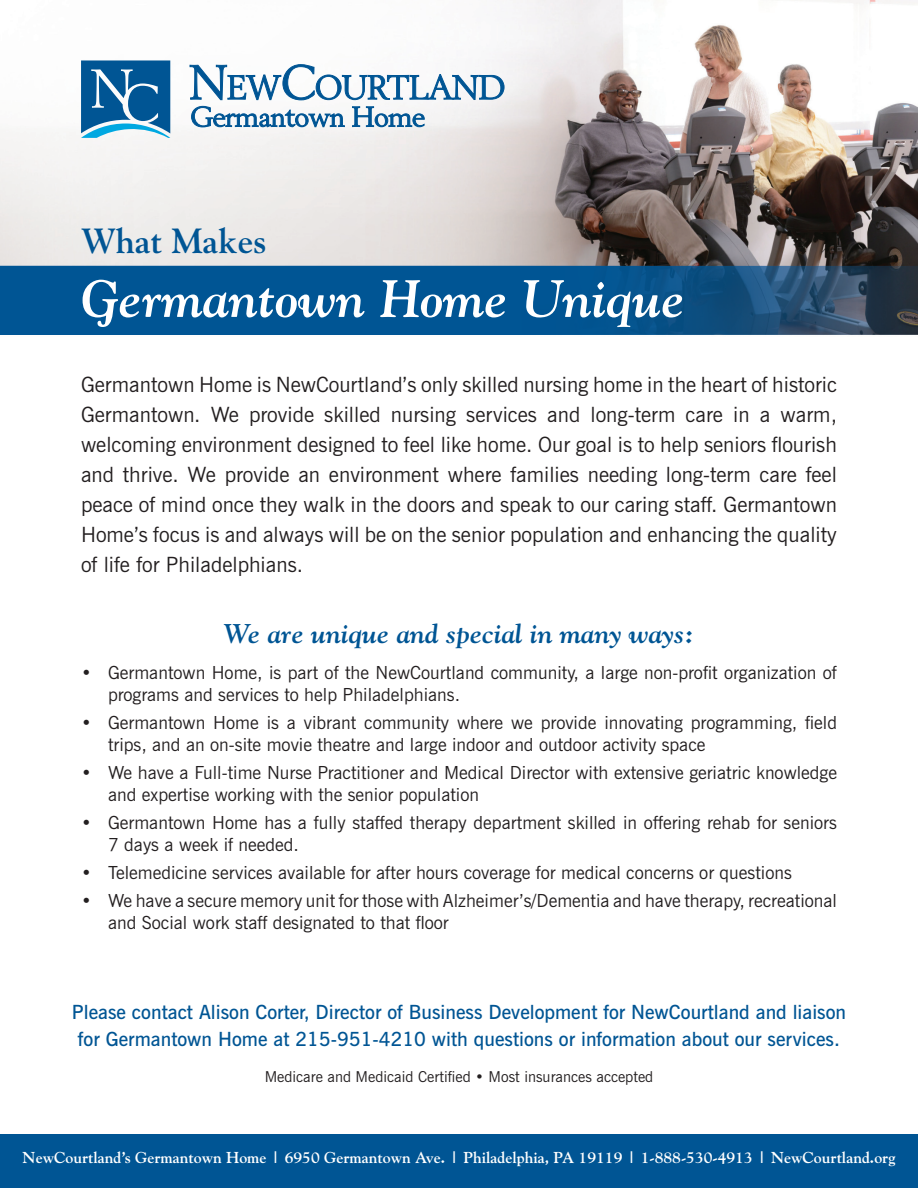
<style>
.page{position:relative;width:918px;height:1188px;background:#fff}
.page>*{position:absolute;margin:0;border:0;box-sizing:border-box;transform-origin:0 0}
.t1{font:italic 700 52.2px "Goudy";color:#fff}
.t2{font:700 34.8px "Goudy";color:#005594}
.t3{font:italic 700 27px "Goudy";color:#005594}
.t4{font:21px/30px "News Gothic BT";color:#231f20;text-align:justify}
.t5{font:600 19.5px/27px "News Gothic BT";color:#005594;text-align:center}
.t6{font:18px/21.6px "News Gothic BT";color:#231f20}
.t7{font:700 15.75px "Goudy";color:#fff}
.t8{font:15px "News Gothic BT";color:#231f20}
</style>
<div class="page">
<img style="left:0;top:0;width:918px;height:266px">
<div style="left:0;top:1134px;width:918px;height:54px;background:#005594"></div>
<svg style="left:190px;top:18px;width:315px;height:82px"></svg>
<svg style="left:191px;top:106px;width:154px;height:21px"></svg>
<svg style="left:352px;top:106px;width:73px;height:21px"></svg>
<svg style="left:81px;top:60px;width:89px;height:78px"></svg>
<svg style="left:0;top:266px;width:918px;height:69px;background:#0a5288"></svg>
<p class="t2" style="left:81px;top:220px;width:187px">What Makes</p>
<p class="t1" style="left:81px;top:266px;width:605px">Germantown Home Unique</p>
<p class="t4" style="left:81px;top:369px;width:758px">Germantown Home is NewCourtland’s only skilled nursing home in the heart of historic Germantown. We provide skilled nursing services and long-term care in a warm, welcoming environment designed to feel like home. Our goal is to help seniors flourish and thrive. We provide an environment where families needing long-term care feel peace of mind once they walk in the doors and speak to our caring staff. Germantown Home’s focus is and always will be on the senior population and enhancing the quality of life for Philadelphians.</p>
<p class="t3" style="left:224px;top:617px;width:471px">We are unique and special in many ways:</p>
<p class="t6" style="left:108px;top:662px;width:730px;text-indent:-27px">• Germantown Home, is part of the NewCourtland community, a large non-profit organization of programs and services to help Philadelphians.</p>
<p class="t6" style="left:108px;top:712px;width:731px;text-indent:-27px">• Germantown Home is a vibrant community where we provide innovating programming, field trips, and an on-site movie theatre and large indoor and outdoor activity space</p>
<p class="t6" style="left:108px;top:762px;width:731px;text-indent:-27px">• We have a Full-time Nurse Practitioner and Medical Director with extensive geriatric knowledge and expertise working with the senior population</p>
<p class="t6" style="left:108px;top:812px;width:730px;text-indent:-27px">• Germantown Home has a fully staffed therapy department skilled in offering rehab for seniors<br>7 days a week if needed.</p>
<p class="t6" style="left:81px;top:862px;width:712px">• Telemedicine services available for after hours coverage for medical concerns or questions</p>
<p class="t6" style="left:108px;top:890px;width:731px;text-indent:-27px">• We have a secure memory unit for those with Alzheimer’s/Dementia and have therapy, recreational and Social work staff designated to that floor</p>
<p class="t5" style="left:72px;top:999px;width:776px">Please contact Alison Corter, Director of Business Development for NewCourtland and liaison for Germantown Home at 215-951-4210 with questions or information about our services.</p>
<p class="t8" style="left:265px;top:1068px;width:390px">Medicare and Medicaid Certified • Most insurances accepted</p>
<p class="t7" style="left:23px;top:1149px;width:874px">NewCourtland’s Germantown Home | 6950 Germantown Ave. | Philadelphia, PA 19119 | 1-888-530-4913 | NewCourtland.org</p>
</div>
